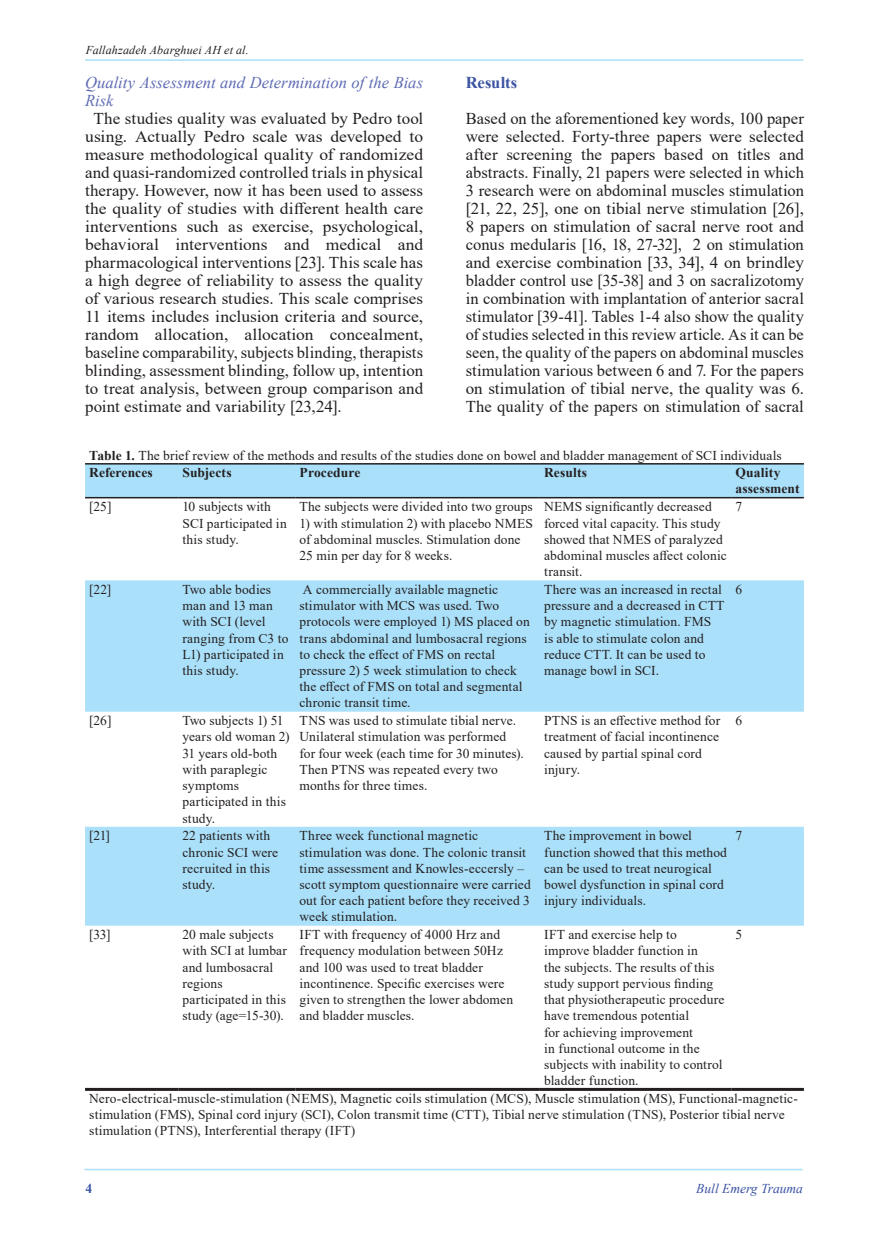
<style>
.page{position:relative;width:889px;height:1242px;background:#fff}
.page>*{position:absolute;margin:0;border:0;box-sizing:border-box;transform-origin:0 0}
.t1{font:16.5px/18px "Times New Roman";letter-spacing:.005em;color:#231f20;text-align:justify}
.t2{font:italic 16.5px/18px "Times New Roman";letter-spacing:.005em;color:#5d6ab2}
.t3{font:700 16.5px "Times New Roman";letter-spacing:.005em;color:#3a53a3}
.t4{font:13.5px/16.2px "Times New Roman";letter-spacing:.01em;color:#231f20}
.t5{font:700 13.5px/16.2px "Times New Roman";letter-spacing:.01em;color:#231f20}
.t6{font:italic 13.5px "Times New Roman";color:#3a53a3}
.t7{font:700 13.5px "Times New Roman";color:#3a53a3}
.t8{font:italic 12px "Times New Roman";letter-spacing:.015em;color:#231f20}
.s1{font-weight:700}
</style>
<div class="page">
<hr style="left:85px;top:59px;width:718px;height:2px;background:#aae0f9">
<hr style="left:84px;top:1168px;width:718px;height:2px;background:#aae0f9">
<svg style="left:85px;top:464px;width:719px;height:461px;fill:#aae0f9"></svg>
<hr style="left:85px;top:463px;width:93px;height:1px;background:#231f20">
<hr style="left:178px;top:463px;width:117px;height:1px;background:#231f20">
<hr style="left:295px;top:463px;width:245px;height:1px;background:#231f20">
<hr style="left:540px;top:463px;width:191px;height:1px;background:#231f20">
<hr style="left:731px;top:463px;width:73px;height:1px;background:#231f20">
<hr style="left:85px;top:497px;width:93px;height:1px;background:#231f20">
<hr style="left:178px;top:497px;width:117px;height:1px;background:#231f20">
<hr style="left:295px;top:497px;width:245px;height:1px;background:#231f20">
<hr style="left:540px;top:497px;width:191px;height:1px;background:#231f20">
<hr style="left:731px;top:497px;width:73px;height:1px;background:#231f20">
<hr style="left:85px;top:1088px;width:93px;height:3px;background:#231f20">
<hr style="left:178px;top:1088px;width:117px;height:3px;background:#231f20">
<hr style="left:295px;top:1088px;width:245px;height:3px;background:#231f20">
<hr style="left:540px;top:1088px;width:191px;height:3px;background:#231f20">
<hr style="left:731px;top:1088px;width:73px;height:3px;background:#231f20">
<p class="t8" style="left:86px;top:42px;width:164px">Fallahzadeh Abarghuei AH et al.</p>
<p class="t2" style="left:85px;top:73px;width:340px">Quality Assessment and Determination of the Bias<br>Risk</p>
<p class="t1" style="left:85px;top:109px;width:340px;text-indent:9px">The studies quality was evaluated by Pedro tool using. Actually Pedro scale was developed to measure methodological quality of randomized and quasi-randomized controlled trials in physical therapy. However, now it has been used to assess the quality of studies with different health care interventions such as exercise, psychological, behavioral interventions and medical and pharmacological interventions [23]. This scale has a high degree of reliability to assess the quality of various research studies. This scale comprises 11 items includes inclusion criteria and source, random allocation, allocation concealment, baseline comparability, subjects blinding, therapists blinding, assessment blinding, follow up, intention to treat analysis, between group comparison and point estimate and variability [23,24].</p>
<p class="t3" style="left:466px;top:70px;width:53px">Results</p>
<p class="t1" style="left:466px;top:109px;width:340px">Based on the aforementioned key words, 100 paper were selected. Forty-three papers were selected after screening the papers based on titles and abstracts. Finally, 21 papers were selected in which 3 research were on abdominal muscles stimulation [21, 22, 25], one on tibial nerve stimulation [26], 8 papers on stimulation of sacral nerve root and conus medularis [16, 18, 27-32], 2 on stimulation and exercise combination [33, 34], 4 on brindley bladder control use [35-38] and 3 on sacralizotomy in combination with implantation of anterior sacral stimulator [39-41]. Tables 1-4 also show the quality of studies selected in this review article. As it can be seen, the quality of the papers on abdominal muscles stimulation various between 6 and 7. For the papers on stimulation of tibial nerve, the quality was 6.<br>The quality of the papers on stimulation of sacral</p>
<p class="t4" style="left:89px;top:446px;width:694px;line-height:17.7px"><span class="s1">Table 1.</span> The brief review of the methods and results of the studies done on bowel and bladder management of SCI individuals<br><span class="s1">References</span></p>
<p class="t5" style="left:182px;top:464px;width:51px">Subjects</p>
<p class="t5" style="left:299px;top:464px;width:62px">Procedure</p>
<p class="t5" style="left:544px;top:464px;width:44px">Results</p>
<p class="t5" style="left:735px;top:464px;width:66px">Quality assessment</p>
<p class="t4" style="left:89px;top:498px;width:24px">[25]</p>
<p class="t4" style="left:182px;top:498px;width:106px">10 subjects with<br>SCI participated in this study.</p>
<p class="t4" style="left:299px;top:498px;width:235px">The subjects were divided into two groups</p>
<p class="t4" style="left:299px;top:514px;width:235px">1) with stimulation 2) with placebo NMES of abdominal muscles. Stimulation done<br>25 min per day for 8 weeks.</p>
<p class="t4" style="left:544px;top:498px;width:184px">NEMS significantly decreased forced vital capacity. This study showed that NMES of paralyzed abdominal muscles affect colonic transit.</p>
<p class="t4" style="left:735px;top:498px;width:8px">7</p>
<p class="t4" style="left:89px;top:581px;width:23px">[22]</p>
<p class="t4" style="left:182px;top:581px;width:107px">Two able bodies man and 13 man with SCI (level ranging from C3 to<br>L1) participated in this study.</p>
<p class="t4" style="left:299px;top:581px;width:232px">A commercially available magnetic stimulator with MCS was used. Two protocols were employed 1) MS placed on trans abdominal and lumbosacral regions to check the effect of FMS on rectal pressure 2) 5 week stimulation to check the effect of FMS on total and segmental chronic transit time.</p>
<p class="t4" style="left:544px;top:581px;width:182px">There was an increased in rectal pressure and a decreased in CTT by magnetic stimulation. FMS<br>is able to stimulate colon and reduce CTT. It can be used to manage bowl in SCI.</p>
<p class="t4" style="left:735px;top:581px;width:8px">6</p>
<p class="t4" style="left:89px;top:712px;width:24px">[26]</p>
<p class="t4" style="left:182px;top:712px;width:109px">Two subjects 1) 51 years old woman 2)<br>31 years old-both with paraplegic symptoms participated in this study.</p>
<p class="t4" style="left:299px;top:712px;width:226px">TNS was used to stimulate tibial nerve.<br>Unilateral stimulation was performed for four week (each time for 30 minutes).<br>Then PTNS was repeated every two months for three times.</p>
<p class="t4" style="left:544px;top:712px;width:178px">PTNS is an effective method for treatment of facial incontinence caused by partial spinal cord injury.</p>
<p class="t4" style="left:735px;top:712px;width:8px">6</p>
<p class="t4" style="left:89px;top:827px;width:22px">[21]</p>
<p class="t4" style="left:182px;top:827px;width:97px">22 patients with chronic SCI were recruited in this study.</p>
<p class="t4" style="left:299px;top:827px;width:233px">Three week functional magnetic stimulation was done. The colonic transit time assessment and Knowles-eccersly – scott symptom questionnaire were carried out for each patient before they received 3 week stimulation.</p>
<p class="t4" style="left:544px;top:827px;width:184px">The improvement in bowel function showed that this method can be used to treat neurogical bowel dysfunction in spinal cord injury individuals.</p>
<p class="t4" style="left:735px;top:827px;width:8px">7</p>
<p class="t4" style="left:89px;top:926px;width:23px">[33]</p>
<p class="t4" style="left:182px;top:926px;width:106px">20 male subjects with SCI at lumbar and lumbosacral regions participated in this study (age=15-30).</p>
<p class="t4" style="left:299px;top:926px;width:215px">IFT with frequency of 4000 Hrz and frequency modulation between 50Hz and 100 was used to treat bladder incontinence. Specific exercises were given to strengthen the lower abdomen and bladder muscles.</p>
<p class="t4" style="left:544px;top:926px;width:182px">IFT and exercise help to improve bladder function in<br>the subjects. The results of this study support pervious finding that physiotherapeutic procedure have tremendous potential<br>for achieving improvement<br>in functional outcome in the subjects with inability to control bladder function.</p>
<p class="t4" style="left:735px;top:926px;width:8px">5</p>
<p class="t4" style="left:89px;top:1090px;width:710px">Nero-electrical-muscle-stimulation (NEMS), Magnetic coils stimulation (MCS), Muscle stimulation (MS), Functional-magnetic&shy;stimulation (FMS), Spinal cord injury (SCI), Colon transmit time (CTT), Tibial nerve stimulation (TNS), Posterior tibial nerve stimulation (PTNS), Interferential therapy (IFT)</p>
<p class="t7" style="left:86px;top:1178px;width:8px">4</p>
<p class="t6" style="left:696px;top:1179px;width:108px">Bull Emerg Trauma</p>
</div>
